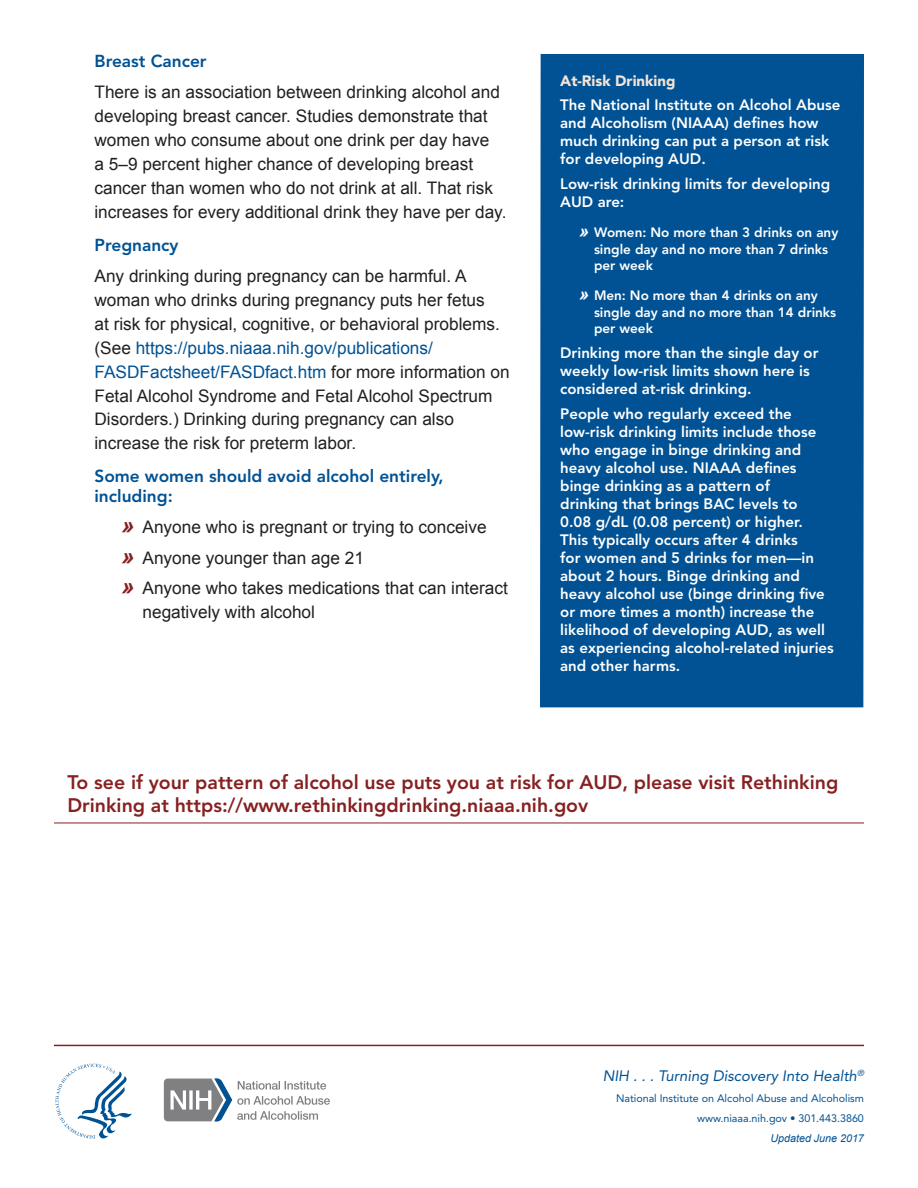
<style>
.page{position:relative;width:918px;height:1188px;background:#fff}
.page>*{position:absolute;margin:0;border:0;box-sizing:border-box;transform-origin:0 0}
.t1{font:italic 700 22.5px "Arial";color:#872021}
.t2{font:800 19.5px/22.5px "Avenir LT Std";color:#872021}
.t3{font:17.25px/24px "Arial";color:#231f20}
.t4{font:800 17.25px/19.5px "Avenir LT Std";color:#005294}
.t5{font:800 15px/18px "Avenir LT Std";color:#fff}
.t6{font:italic 15px "Avenir LT Std";color:#005294}
.t7{font:900 15px "Avenir LT Std";color:#f6e4d6}
.t8{font:800 13.5px/16.5px "Avenir LT Std";color:#fff}
.t9{font:10.8px/20.1px "Avenir LT Std";letter-spacing:-.005em;color:#005294;text-align:right}
.s1{color:#005294}
.s2{font-weight:700;font-style:italic;font-size:22.5px;color:#872021}
.s3{font-family:"Arial";font-weight:700;font-style:italic;font-size:17.25px}
.s4{font-family:"Arial";font-style:italic}
</style>
<div class="page">
<hr style="left:54px;top:1045px;width:810px;height:1px;background:#872021">
<hr style="left:54px;top:823px;width:810px;height:1px;background:#872021">
<div style="left:540px;top:54px;width:324px;height:653px;background:#005294"></div>
<svg style="left:56px;top:1064px;width:76px;height:74px"></svg>
<svg style="left:164px;top:1079px;width:166px;height:42px"></svg>
<h3 class="t4" style="left:94px;top:51px;width:114px">Breast Cancer</h3>
<p class="t3" style="left:94px;top:80px;width:413px">There is an association between drinking alcohol and developing breast cancer. Studies demonstrate that women who consume about one drink per day have<br>a 5–9 percent higher chance of developing breast cancer than women who do not drink at all. That risk increases for every additional drink they have per day.</p>
<h3 class="t4" style="left:94px;top:235px;width:86px">Pregnancy</h3>
<p class="t3" style="left:94px;top:264px;width:417px">Any drinking during pregnancy can be harmful. A woman who drinks during pregnancy puts her fetus<br>at risk for physical, cognitive, or behavioral problems. (See <span class="s1">https://pubs.niaaa.nih.gov/publications/ FASDFactsheet/FASDfact.htm</span> for more information on Fetal Alcohol Syndrome and Fetal Alcohol Spectrum Disorders.) Drinking during pregnancy can also increase the risk for preterm labor.</p>
<h3 class="t4" style="left:94px;top:467px;width:351px">Some women should avoid alcohol entirely, including:</h3>
<p class="t1" style="left:122px;top:510px;width:14px">»</p>
<p class="t3" style="left:142px;top:515px;width:346px">Anyone who is pregnant or trying to conceive</p>
<p class="t3" style="left:122px;top:546px;width:244px"><span class="s2">»</span> Anyone younger than age 21</p>
<p class="t3" style="left:142px;top:576px;width:367px;text-indent:-21px"><span class="s2">»</span> Anyone who takes medications that can interact negatively with alcohol</p>
<h3 class="t7" style="left:560px;top:71px;width:117px">At-Risk Drinking</h3>
<p class="t5" style="left:560px;top:96px;width:282px">The National Institute on Alcohol Abuse and Alcoholism (NIAAA) defines how much drinking can put a person at risk for developing AUD.</p>
<p class="t5" style="left:560px;top:175px;width:272px">Low-risk drinking limits for developing<br>AUD are:</p>
<p class="t8" style="left:594px;top:224px;width:246px;text-indent:-15px"><span class="s3">»</span> Women: No more than 3 drinks on any single day and no more than 7 drinks per week</p>
<p class="t8" style="left:594px;top:287px;width:244px;text-indent:-15px"><span class="s3">»</span> Men: No more than 4 drinks on any single day and no more than 14 drinks per week</p>
<p class="t5" style="left:560px;top:344px;width:260px">Drinking more than the single day or weekly low-risk limits shown here is considered at-risk drinking.</p>
<p class="t5" style="left:560px;top:404px;width:275px">People who regularly exceed the low-risk drinking limits include those who engage in binge drinking and heavy alcohol use. NIAAA defines binge drinking as a pattern of<br>drinking that brings BAC levels to<br>0.08 g/dL (0.08 percent) or higher.<br>This typically occurs after 4 drinks<br>for women and 5 drinks for men—in about 2 hours. Binge drinking and heavy alcohol use (binge drinking five or more times a month) increase the likelihood of developing AUD, as well as experiencing alcohol-related injuries and other harms.</p>
<p class="t2" style="left:68px;top:771px;width:772px">To see if your pattern of alcohol use puts you at risk for AUD, please visit Rethinking<br>Drinking at https://www.rethinkingdrinking.niaaa.nih.gov</p>
<p class="t6" style="left:603px;top:1067px;width:263px">NIH . . . Turning Discovery Into Health<sup>®</sup></p>
<p class="t9" style="left:616px;top:1088px;width:249px">National Institute on Alcohol Abuse and Alcoholism www.niaaa.nih.gov • 301.443.3860<br><span class="s4">Updated June 2017</span></p>
</div>
